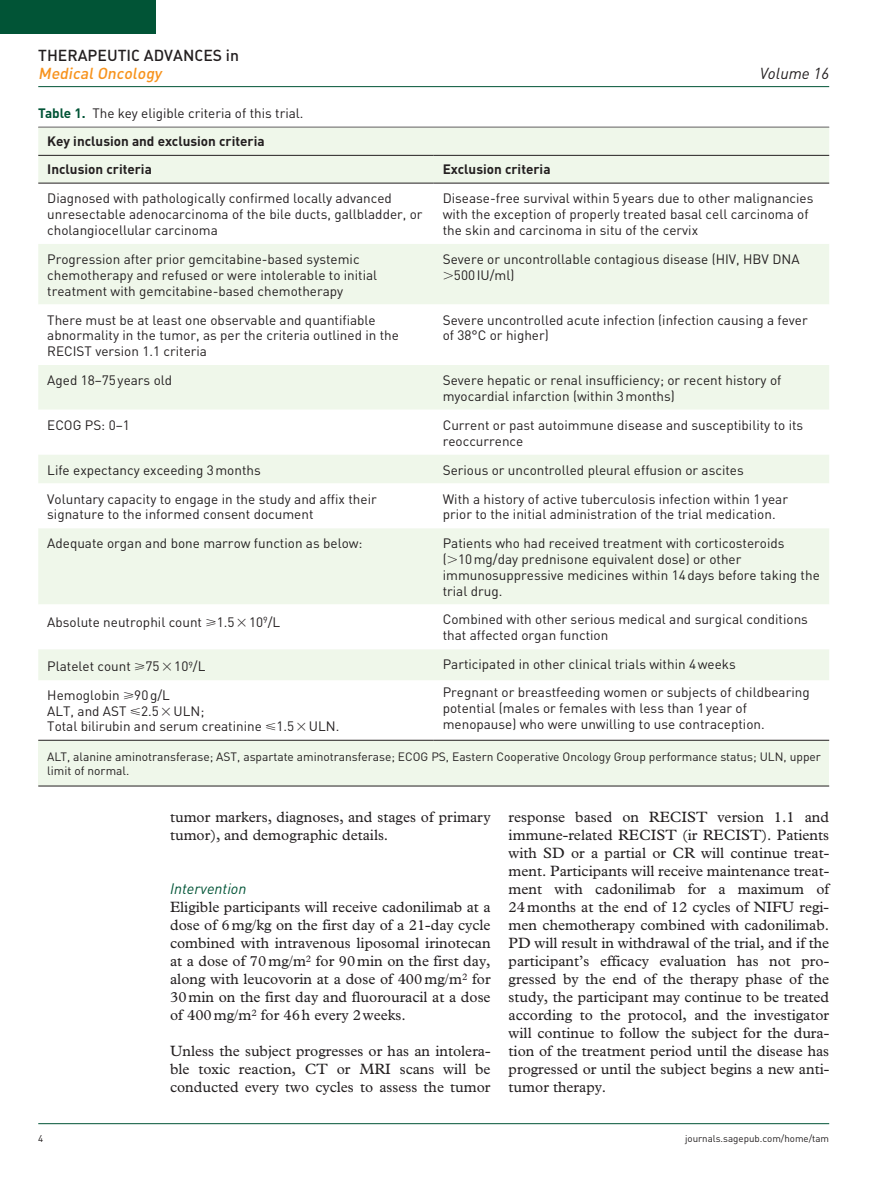
<style>
.page{position:relative;width:893px;height:1191px;background:#fff}
.page>*{position:absolute;margin:0;border:0;box-sizing:border-box;transform-origin:0 0}
.t1{font:15.75px "DIN Medium Alternate";color:#231f20}
.t2{font:italic 15.75px "DIN Medium Alternate";color:#f7931d}
.t3{font:italic 15.75px "DIN";color:#231f20}
.t4{font:15px/18px "Plantin Std";color:#231f20;text-align:justify}
.t5{font:italic 15px "DIN";color:#015436}
.t6{font:13.5px/15.8px "DIN";color:#231f20}
.t7{font:700 13.5px/28.2px "DIN";color:#231f20}
.t8{font:12px/14.2px "DIN";color:#231f20}
.t9{font:9.75px "DIN";color:#231f20}
.s1{color:#015436}
.s2{font-weight:400}
</style>
<div class="page">
<hr style="left:38px;top:86px;width:791px;height:1px;background:#015436">
<hr style="left:38px;top:1123px;width:791px;height:1px;background:#015436">
<div style="left:0;top:0;width:155px;height:34px;background:#015436"></div>
<div style="left:38px;top:740px;width:791px;height:46px;background:#eff7ea"></div>
<hr style="left:38px;top:127px;width:791px;height:1px;background:#231f20">
<hr style="left:38px;top:785px;width:791px;height:1px;background:#231f20">
<div style="left:38px;top:128px;width:791px;height:55px;background:#eff7ea"></div>
<svg style="left:38px;top:244px;width:791px;height:496px"></svg>
<hr style="left:38px;top:183px;width:396px;height:1px;background:#231f20">
<hr style="left:434px;top:183px;width:395px;height:1px;background:#231f20">
<hr style="left:38px;top:740px;width:396px;height:1px;background:#231f20">
<hr style="left:434px;top:740px;width:395px;height:1px;background:#231f20">
<hr style="left:38px;top:155px;width:396px;height:1px;background:#231f20">
<hr style="left:434px;top:155px;width:395px;height:1px;background:#231f20">
<svg style="left:444px;top:271px;width:9px;height:8px"></svg>
<svg style="left:448px;top:556px;width:9px;height:7px"></svg>
<svg style="left:238px;top:618px;width:8px;height:8px"></svg>
<svg style="left:163px;top:663px;width:8px;height:8px"></svg>
<svg style="left:162px;top:707px;width:8px;height:8px"></svg>
<svg style="left:298px;top:723px;width:8px;height:8px"></svg>
<p class="t1" style="left:38px;top:45px;width:202px">THERAPEUTIC ADVANCES IN</p>
<p class="t2" style="left:38px;top:63px;width:125px">MedicalOncology</p>
<p class="t3" style="left:760px;top:63px;width:71px">Volume 16</p>
<p class="t7" style="left:47px;top:98px;width:258px;text-indent:-9px"><span class="s1">Table 1.</span> <span class="s2">The key eligible criteria of this trial.<br></span>Key inclusion and exclusion criteria<br>Inclusion criteria</p>
<p class="t7" style="left:443px;top:154px;width:109px">Exclusion criteria</p>
<p class="t6" style="left:47px;top:190px;width:377px">Diagnosed with pathologically confirmed locally advanced unresectable adenocarcinoma of the bile ducts, gallbladder, or cholangiocellular carcinoma</p>
<p class="t6" style="left:443px;top:190px;width:372px">Disease-free survival within 5years due to other malignancies with the exception of properly treated basal cell carcinoma of the skin and carcinoma in situ of the cervix</p>
<p class="t6" style="left:47px;top:251px;width:332px">Progression after prior gemcitabine-based systemic chemotherapy and refused or were intolerable to initial treatment with gemcitabine-based chemotherapy</p>
<p class="t6" style="left:454px;top:251px;width:347px;text-indent:-11px">Severe or uncontrollable contagious disease (HIV, HBV DNA<br>500IU/ml)</p>
<p class="t6" style="left:47px;top:311px;width:353px">There must be at least one observable and quantifiable abnormality in the tumor, as per the criteria outlined in the<br>RECIST version 1.1 criteria</p>
<p class="t6" style="left:443px;top:311px;width:366px">Severe uncontrolled acute infection (infection causing a fever of 38°C or higher)</p>
<p class="t6" style="left:47px;top:372px;width:126px">Aged 18–75years old</p>
<p class="t6" style="left:443px;top:372px;width:340px">Severe hepatic or renal insufficiency; or recent history of myocardial infarction (within 3months)</p>
<p class="t6" style="left:47px;top:417px;width:84px">ECOG PS: 0–1</p>
<p class="t6" style="left:443px;top:417px;width:362px">Current or past autoimmune disease and susceptibility to its reoccurrence</p>
<p class="t6" style="left:47px;top:461px;width:215px">Life expectancy exceeding 3months</p>
<p class="t6" style="left:443px;top:461px;width:302px">Serious or uncontrolled pleural effusion or ascites</p>
<p class="t6" style="left:47px;top:490px;width:331px">Voluntary capacity to engage in the study and affix their signature to the informed consent document</p>
<p class="t6" style="left:443px;top:490px;width:347px">With a history of active tuberculosis infection within 1year prior to the initial administration of the trial medication.</p>
<p class="t6" style="left:47px;top:535px;width:317px">Adequate organ and bone marrow function as below:</p>
<p class="t6" style="left:443px;top:535px;width:379px">Patients who had received treatment with corticosteroids<br>( 10mg/day prednisone equivalent dose) or other immunosuppressive medicines within 14days before taking the trial drug.</p>
<p class="t6" style="left:47px;top:614px;width:235px">Absolute neutrophil count ⩾1.5 10<sup>9</sup>/L</p>
<p class="t6" style="left:443px;top:611px;width:367px">Combined with other serious medical and surgical conditions that affected organ function</p>
<p class="t6" style="left:47px;top:658px;width:160px">Platelet count ⩾75 10<sup>9</sup>/L</p>
<p class="t6" style="left:443px;top:656px;width:295px">Participated in other clinical trials within 4weeks</p>
<p class="t6" style="left:47px;top:686px;width:294px">Hemoglobin ⩾90g/L<br>ALT, and AST ⩽2.5 ULN;<br>Total bilirubin and serum creatinine ⩽1.5 ULN.</p>
<p class="t6" style="left:443px;top:684px;width:368px">Pregnant or breastfeeding women or subjects of childbearing potential (males or females with less than 1year of menopause) who were unwilling to use contraception.</p>
<p class="t8" style="left:47px;top:749px;width:775px">ALT, alanine aminotransferase; AST, aspartate aminotransferase; ECOG PS, Eastern Cooperative Oncology Group performance status; ULN, upper limit of normal.</p>
<p class="t4" style="left:170px;top:808px;width:322px">tumor markers, diagnoses, and stages of primary tumor), and demographic details.</p>
<p class="t5" style="left:170px;top:879px;width:78px">Intervention</p>
<p class="t4" style="left:170px;top:898px;width:322px">Eligible participants will receive cadonilimab at a dose of 6mg/kg on the first day of a 21-day cycle combined with intravenous liposomal irinotecan at a dose of 70mg/m<sup>2</sup> for 90min on the first day, along with leucovorin at a dose of 400mg/m<sup>2</sup> for 30min on the first day and fluorouracil at a dose of 400mg/m<sup>2</sup> for 46h every 2weeks.</p>
<p class="t4" style="left:170px;top:1042px;width:322px">Unless the subject progresses or has an intolera&shy;ble toxic reaction, CT or MRI scans will be conducted every two cycles to assess the tumor</p>
<p class="t4" style="left:509px;top:808px;width:322px">response based on RECIST version 1.1 and immune-related RECIST (ir RECIST). Patients with SD or a partial or CR will continue treat&shy;ment. Participants will receive maintenance treat&shy;ment with cadonilimab for a maximum of 24months at the end of 12 cycles of NIFU regi&shy;men chemotherapy combined with cadonilimab.<br>PD will result in withdrawal of the trial, and if the participant’s efficacy evaluation has not pro&shy;gressed by the end of the therapy phase of the study, the participant may continue to be treated according to the protocol, and the investigator will continue to follow the subject for the dura&shy;tion of the treatment period until the disease has progressed or until the subject begins a new anti&shy;tumor therapy.</p>
<p class="t9" style="left:38px;top:1132px;width:7px">4</p>
<p class="t9" style="left:685px;top:1132px;width:146px">journals.sagepub.com/home/tam</p>
</div>
